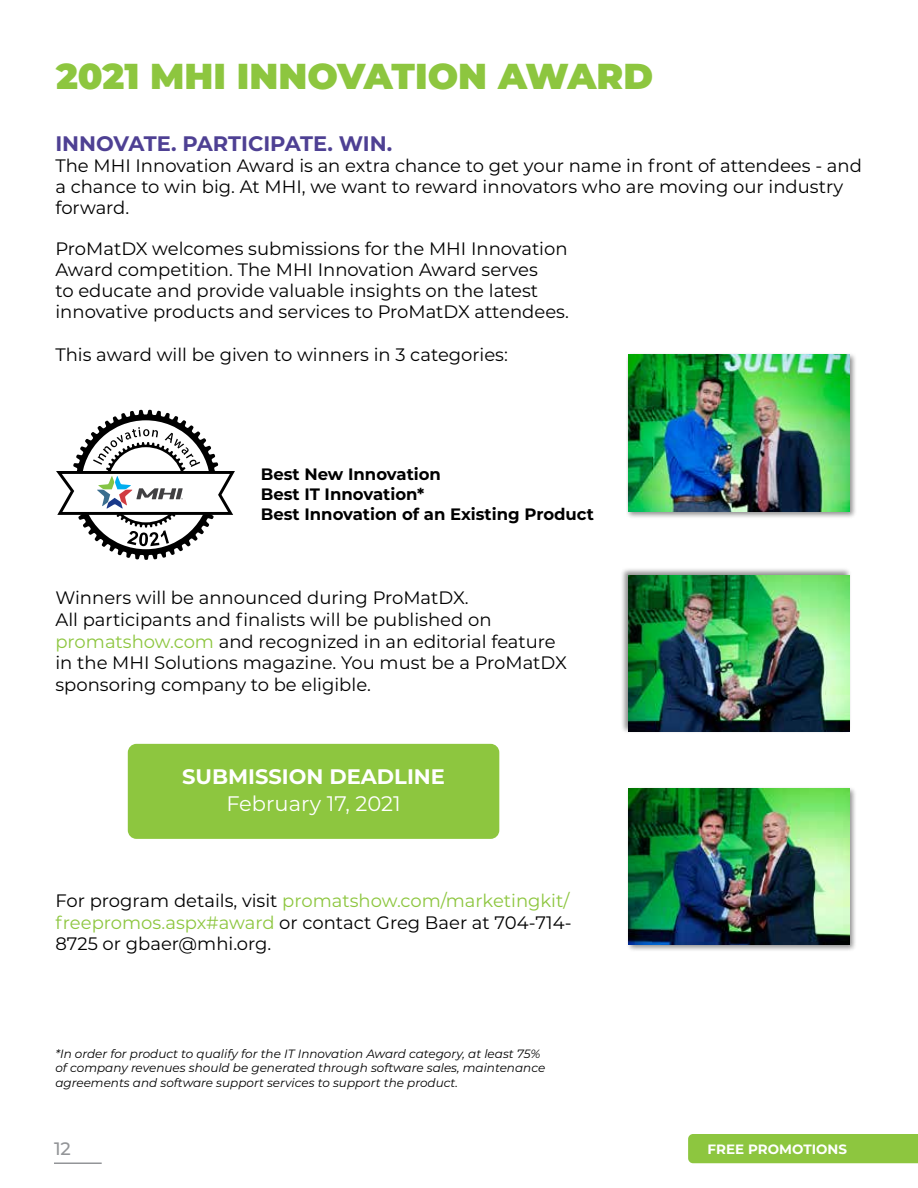
<style>
.page{position:relative;width:918px;height:1188px;background:#fff}
.page>*{position:absolute;margin:0;border:0;box-sizing:border-box;transform-origin:0 0}
.t1{font:900 36px "Montserrat";color:#8dc63f}
.t2{font:700 21px "Montserrat";color:#4e4093}
.t3{font:700 21px "Montserrat";color:#fff}
.t4{font:21px "Montserrat";color:#fff}
.t5{font:18px/21.6px "Montserrat";color:#000}
.t6{font:500 18px "Montserrat Alternates";color:#939598}
.t7{font:700 16.5px/19.8px "Montserrat";color:#000}
.t8{font:700 13.5px "Montserrat";color:#fff}
.t9{font:italic 12px/14.4px "Montserrat";color:#000}
.s1{color:#8dc63f}
</style>
<div class="page">
<div style="left:688px;top:1134px;width:230px;height:29px;background:#8dc63f"></div>
<hr style="left:54px;top:1162px;width:48px;height:2px;background:#939598">
<div style="left:626px;top:352px;width:231px;height:168px;background:#000;opacity:.44"></div>
<img style="left:628px;top:355px;width:221px;height:157px">
<div style="left:626px;top:786px;width:231px;height:167px;background:#000;opacity:.44"></div>
<img style="left:628px;top:788px;width:221px;height:157px">
<div style="left:621px;top:567px;width:231px;height:167px;background:#000;opacity:.44"></div>
<img style="left:628px;top:575px;width:221px;height:157px">
<svg style="left:56px;top:410px;width:179px;height:150px"></svg>
<div style="left:128px;top:744px;width:371px;height:95px;background:#8dc63f;border-radius:9px"></div>
<h1 class="t1" style="left:56px;top:49px;width:599px">2021 MHI INNOVATION AWARD</h1>
<p class="t2" style="left:55px;top:128px;width:338px">INNOVATE. PARTICIPATE. WIN.</p>
<p class="t5" style="left:55px;top:154px;width:808px">The MHI Innovation Award is an extra chance to get your name in front of attendees - and a chance to win big. At MHI, we want to reward innovators who are moving our industry forward.</p>
<p class="t5" style="left:55px;top:237px;width:515px;line-height:21px">ProMatDX welcomes submissions for the MHI Innovation Award competition. The MHI Innovation Award serves<br>to educate and provide valuable insights on the latest innovative products and services to ProMatDX attendees.</p>
<p class="t5" style="left:55px;top:343px;width:454px">This award will be given to winners in 3 categories:</p>
<p class="t7" style="left:261px;top:464px;width:335px">Best New Innovation<br>Best IT Innovation*<br>Best Innovation of an Existing Product</p>
<p class="t5" style="left:55px;top:587px;width:513px">Winners will be announced during ProMatDX.<br>All participants and finalists will be published on <span class="s1">promatshow.com</span> and recognized in an editorial feature in the MHI Solutions magazine. You must be a ProMatDX sponsoring company to be eligible.</p>
<p class="t3" style="left:182px;top:761px;width:264px">SUBMISSION DEADLINE</p>
<p class="t4" style="left:226px;top:789px;width:176px">February 17, 2021</p>
<p class="t5" style="left:55px;top:889px;width:518px">For program details, visit <span class="s1">promatshow.com/marketingkit/ freepromos.aspx#award</span> or contact Greg Baer at 704-714-<br>8725 or gbaer@mhi.org.</p>
<p class="t9" style="left:55px;top:1046px;width:491px">*In order for product to qualify for the IT Innovation Award category, at least 75% of company revenues should be generated through software sales, maintenance agreements and software support services to support the product.</p>
<p class="t6" style="left:54px;top:1136px;width:18px">12</p>
<p class="t8" style="left:708px;top:1140px;width:141px">FREE PROMOTIONS</p>
</div>
